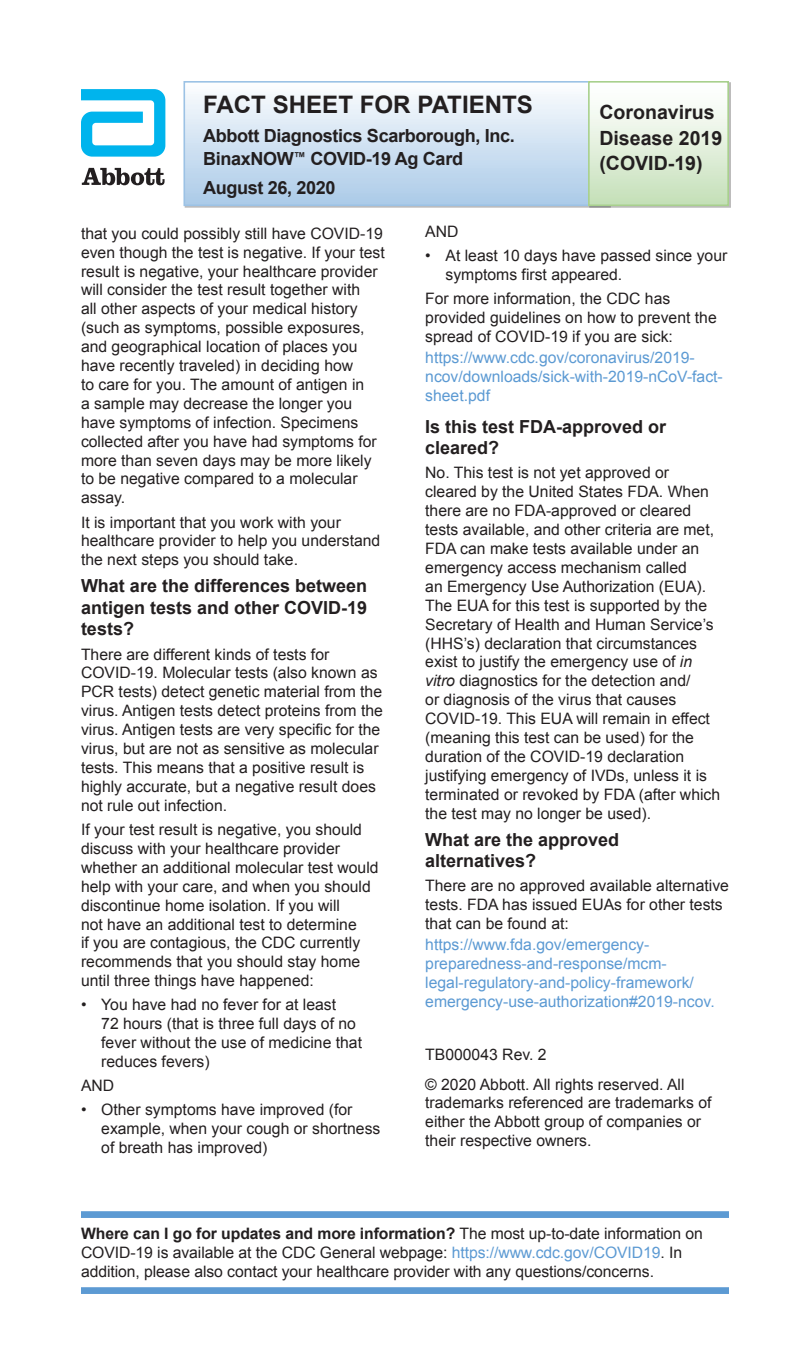
<style>
.page{position:relative;width:810px;height:1357px;background:#fff}
.page>*{position:absolute;margin:0;border:0;box-sizing:border-box;transform-origin:0 0}
.t1{font:700 24.07px "Arial";color:#231f20}
.t2{font:700 19.57px/25.7px "Arial";color:#231f20}
.Body_text_-_spacing{font:700 18px/21.6px "Arial";color:#231f20}
.Body_text_-_spacing-2{font:700 18px/22.5px "Arial";letter-spacing:-.02em;color:#231f20}
.Body_text_-_spacing-3{font:15.75px/18.9px "Arial";color:#231f20}
.Bullets{font:15.75px/18.9px "Arial";color:#231f20}
.Body_text_-_spacing-4{font:15.75px/18.9px "Arial";color:#5c9ad3}
.s1{font-style:italic}
.s2{font-weight:700}
.s3{color:#5c9ad3}
</style>
<div class="page">
<svg style="left:81px;top:89px;width:84px;height:68px"></svg>
<svg style="left:82px;top:168px;width:83px;height:17px"></svg>
<div style="left:184px;top:82px;width:424px;height:123px;background:linear-gradient(to bottom,#fcfdfe,#aacae8)"></div>
<div style="left:183px;top:81px;width:426px;height:125px;border:2px solid #9cc2e5"></div>
<div style="left:589px;top:82px;width:142px;height:126px;background:#231f20;opacity:.3"></div>
<div style="left:589px;top:82px;width:139px;height:123px;background:linear-gradient(to bottom,#fff,#c5e0b9)"></div>
<div style="left:588px;top:81px;width:141px;height:125px;border:2px solid #a8d08d"></div>
<div style="left:81px;top:1211px;width:648px;height:7px;background:#5c9ad3"></div>
<div style="left:81px;top:1287px;width:648px;height:7px;background:#5c9ad3"></div>
<h1 class="t1" style="left:203px;top:89px;width:331px">FACT SHEET FOR PATIENTS</h1>
<p class="Body_text_-_spacing-2" style="left:203px;top:125px;width:313px">Abbott Diagnostics Scarborough, Inc.<br>BinaxNOW<sup>™</sup> COVID-19 Ag Card</p>
<p class="Body_text_-_spacing-2" style="left:203px;top:177px;width:134px">August 26, 2020</p>
<p class="t2" style="left:599px;top:100px;width:125px">Coronavirus<br>Disease 2019 (COVID-19)</p>
<p class="Body_text_-_spacing-3" style="left:81px;top:224px;width:305px">that you could possibly still have COVID-19 even though the test is negative. If your test result is negative, your healthcare provider will consider the test result together with<br>all other aspects of your medical history (such as symptoms, possible exposures, and geographical location of places you have recently traveled) in deciding how<br>to care for you. The amount of antigen in<br>a sample may decrease the longer you have symptoms of infection. Specimens collected after you have had symptoms for more than seven days may be more likely to be negative compared to a molecular assay.</p>
<p class="Body_text_-_spacing-3" style="left:81px;top:513px;width:301px">It is important that you work with your healthcare provider to help you understand the next steps you should take.</p>
<p class="Body_text_-_spacing" style="left:81px;top:576px;width:288px;text-align:justify">What are the differences between antigen tests and other COVID-19 tests?</p>
<p class="Body_text_-_spacing-3" style="left:81px;top:645px;width:304px">There are different kinds of tests for COVID-19. Molecular tests (also known as PCR tests) detect genetic material from the virus. Antigen tests detect proteins from the virus. Antigen tests are very specific for the virus, but are not as sensitive as molecular tests. This means that a positive result is highly accurate, but a negative result does not rule out infection.</p>
<p class="Body_text_-_spacing-3" style="left:81px;top:820px;width:299px">If your test result is negative, you should discuss with your healthcare provider whether an additional molecular test would help with your care, and when you should discontinue home isolation. If you will<br>not have an additional test to determine<br>if you are contagious, the CDC currently recommends that you should stay home until three things have happened:</p>
<p class="Bullets" style="left:101px;top:995px;width:262px;text-indent:-20px">• You have had no fever for at least<br>72 hours (that is three full days of no fever without the use of medicine that reduces fevers)</p>
<p class="Bullets" style="left:81px;top:1076px;width:35px">AND</p>
<p class="Bullets" style="left:101px;top:1100px;width:281px;text-indent:-20px">• Other symptoms have improved (for example, when your cough or shortness of breath has improved)</p>
<p class="Bullets" style="left:425px;top:222px;width:35px">AND</p>
<p class="Bullets" style="left:446px;top:246px;width:283px;text-indent:-20px">• At least 10 days have passed since your symptoms first appeared.</p>
<p class="Body_text_-_spacing-3" style="left:425px;top:289px;width:293px">For more information, the CDC has provided guidelines on how to prevent the spread of COVID-19 if you are sick:</p>
<p class="Body_text_-_spacing-4" style="left:425px;top:348px;width:299px">https://www.cdc.gov/coronavirus/2019- ncov/downloads/sick-with-2019-nCoV-fact&shy;sheet.pdf</p>
<p class="Body_text_-_spacing" style="left:425px;top:416px;width:243px">Is this test FDA-approved or cleared?</p>
<p class="Body_text_-_spacing-3" style="left:425px;top:463px;width:296px">No. This test is not yet approved or cleared by the United States FDA. When there are no FDA-approved or cleared tests available, and other criteria are met, FDA can make tests available under an emergency access mechanism called<br>an Emergency Use Authorization (EUA).<br>The EUA for this test is supported by the Secretary of Health and Human Service’s (HHS’s) declaration that circumstances exist to justify the emergency use of <span class="s1">in vitro</span> diagnostics for the detection and/<br>or diagnosis of the virus that causes COVID-19. This EUA will remain in effect (meaning this test can be used) for the duration of the COVID-19 declaration justifying emergency of IVDs, unless it is terminated or revoked by FDA (after which the test may no longer be used).</p>
<p class="Body_text_-_spacing" style="left:425px;top:829px;width:196px">What are the approved alternatives?</p>
<p class="Body_text_-_spacing-3" style="left:425px;top:876px;width:305px">There are no approved available alternative tests. FDA has issued EUAs for other tests that can be found at:</p>
<p class="Body_text_-_spacing-4" style="left:425px;top:935px;width:291px">https://www.fda.gov/emergency&shy;preparedness-and-response/mcm&shy;legal-regulatory-and-policy-framework/ emergency-use-authorization#2019-ncov.</p>
<p class="Body_text_-_spacing-3" style="left:425px;top:1045px;width:123px">TB000043 Rev. 2</p>
<p class="Body_text_-_spacing-3" style="left:425px;top:1074px;width:288px">© 2020 Abbott. All rights reserved. All trademarks referenced are trademarks of either the Abbott group of companies or their respective owners.</p>
<p class="Body_text_-_spacing-3" style="left:81px;top:1224px;width:623px"><span class="s2">Where can I go for updates and more information?</span> The most up-to-date information on<br>COVID-19 is available at the CDC General webpage: <span class="s3">https://www.cdc.gov/COVID19</span>. In addition, please also contact your healthcare provider with any questions/concerns.</p>
</div>
